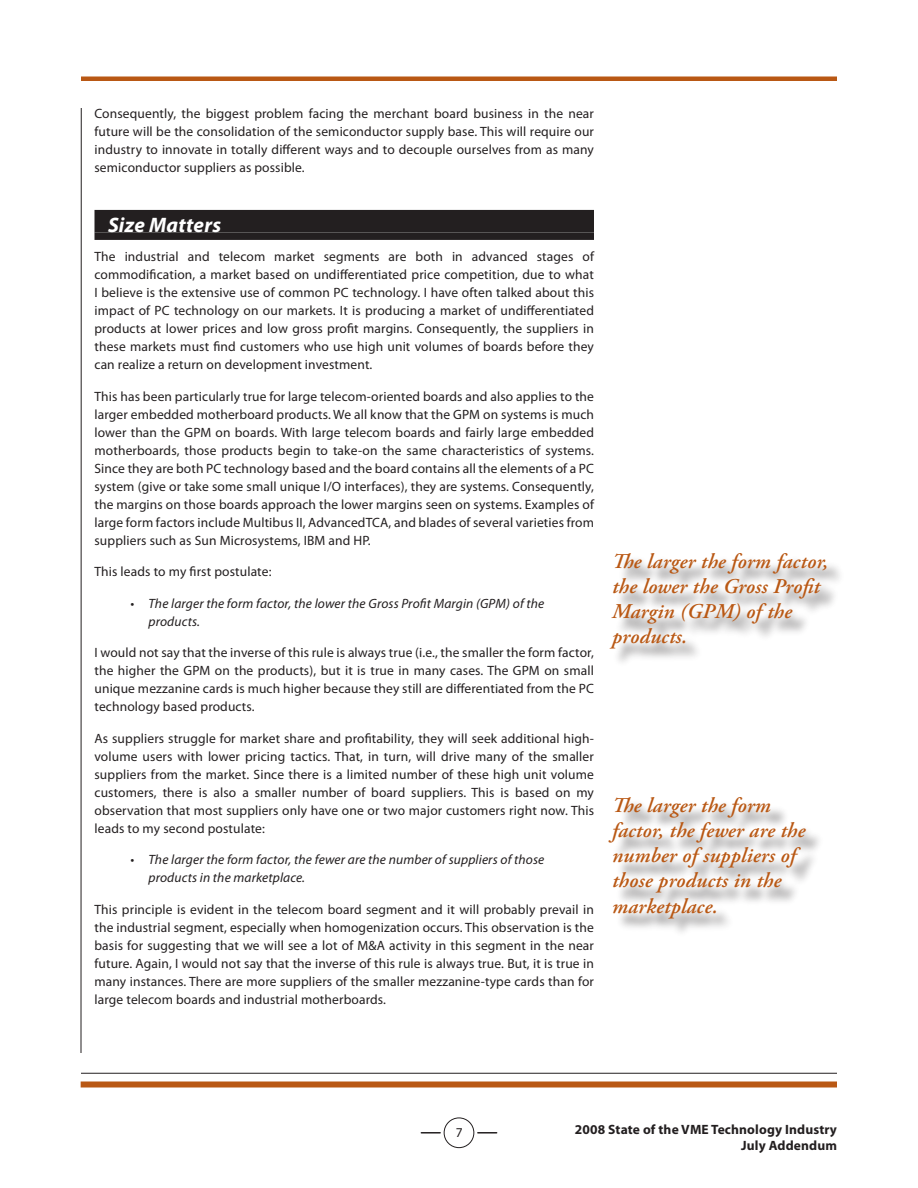
<style>
.page{position:relative;width:918px;height:1188px;background:#fff}
.page>*{position:absolute;margin:0;border:0;box-sizing:border-box;transform-origin:0 0}
.Pull_Quote{font:italic 600 21px/25.2px "Adobe Garamond Pro";letter-spacing:.01em;color:#b95814}
.Head_1{font:italic 700 21px "Myriad Pro";letter-spacing:.01em;color:#fff}
.Body_1{font:13.5px/18px "Myriad Pro";letter-spacing:.01em;color:#231f20;text-align:justify}
.Bullet{font:italic 13.5px/18px "Myriad Pro";letter-spacing:.01em;color:#231f20}
.t1{font:700 13.5px/16.2px "Myriad Pro";letter-spacing:.01em;color:#231f20;text-align:right}
</style>
<div class="page">
<svg style="left:421px;top:1132px;width:19px;height:2px"></svg>
<svg style="left:478px;top:1132px;width:19px;height:2px"></svg>
<div style="left:444px;top:1118px;width:30px;height:30px;border:1px solid #231f20;border-radius:50%"></div>
<div style="left:81px;top:1082px;width:756px;height:6px;background:#b95814"></div>
<hr style="left:81px;top:1073px;width:756px;height:1px;background:#231f20">
<div style="left:81px;top:76px;width:756px;height:5px;background:#b95814"></div>
<hr style="left:81px;top:108px;width:1px;height:945px;background:#231f20">
<div style="left:94px;top:210px;width:500px;height:22px;background:#231f20"></div>
<div style="left:94px;top:232px;width:500px;height:8px;background:#231f20"></div>
<div style="left:613px;top:554px;width:233px;height:114px;background:#231f20;opacity:.75"></div>
<div style="left:611px;top:798px;width:214px;height:139px;background:#231f20;opacity:.75"></div>
<p class="Body_1" style="left:94px;top:104px;width:501px">Consequently, the biggest problem facing the merchant board business in the near future will be the consolidation of the semiconductor supply base. This will require our industry to innovate in totally different ways and to decouple ourselves from as many semiconductor suppliers as possible.</p>
<p class="Head_1" style="left:108px;top:212px;width:115px">Size Matters</p>
<p class="Body_1" style="left:94px;top:247px;width:501px">The industrial and telecom market segments are both in advanced stages of commodification, a market based on undifferentiated price competition, due to what I believe is the extensive use of common PC technology. I have often talked about this impact of PC technology on our markets. It is producing a market of undifferentiated products at lower prices and low gross profit margins. Consequently, the suppliers in these markets must find customers who use high unit volumes of boards before they can realize a return on development investment.</p>
<p class="Body_1" style="left:94px;top:387px;width:501px">This has been particularly true for large telecom-oriented boards and also applies to the larger embedded motherboard products. We all know that the GPM on systems is much lower than the GPM on boards. With large telecom boards and fairly large embedded motherboards, those products begin to take-on the same characteristics of systems.<br>Since they are both PC technology based and the board contains all the elements of a PC system (give or take some small unique I/O interfaces), they are systems. Consequently, the margins on those boards approach the lower margins seen on systems. Examples of large form factors include Multibus II, AdvancedTCA, and blades of several varieties from suppliers such as Sun Microsystems, IBM and HP.</p>
<p class="Body_1" style="left:94px;top:562px;width:178px">This leads to my first postulate:</p>
<p class="Bullet" style="left:148px;top:594px;width:397px">The larger the form factor, the lower the Gross Profit Margin (GPM) of the products.</p>
<p class="Body_1" style="left:94px;top:643px;width:501px">I would not say that the inverse of this rule is always true (i.e., the smaller the form factor, the higher the GPM on the products), but it is true in many cases. The GPM on small unique mezzanine cards is much higher because they still are differentiated from the PC technology based products.</p>
<p class="Body_1" style="left:94px;top:729px;width:501px">As suppliers struggle for market share and profitability, they will seek additional high&shy;volume users with lower pricing tactics. That, in turn, will drive many of the smaller suppliers from the market. Since there is a limited number of these high unit volume customers, there is also a smaller number of board suppliers. This is based on my observation that most suppliers only have one or two major customers right now. This leads to my second postulate:</p>
<p class="Bullet" style="left:148px;top:850px;width:397px">The larger the form factor, the fewer are the number of suppliers of those products in the marketplace.</p>
<p class="Body_1" style="left:94px;top:900px;width:501px">This principle is evident in the telecom board segment and it will probably prevail in the industrial segment, especially when homogenization occurs. This observation is the basis for suggesting that we will see a lot of M&amp;A activity in this segment in the near future. Again, I would not say that the inverse of this rule is always true. But, it is true in many instances. There are more suppliers of the smaller mezzanine-type cards than for large telecom boards and industrial motherboards.</p>
<p class="Bullet" style="left:130px;top:594px;width:5px">•</p>
<p class="Bullet" style="left:130px;top:850px;width:5px">•</p>
<p class="Pull_Quote" style="left:612px;top:549px;width:218px">The larger the form factor, the lower the Gross Profit<br>Margin (GPM) of the products.</p>
<p class="Pull_Quote" style="left:612px;top:793px;width:195px">The larger the form factor, the fewer are the number of suppliers of those products in the marketplace.</p>
<p class="t1" style="left:575px;top:1121px;width:264px">2008 State of the VME Technology Industry<br>July Addendum</p>
</div>
